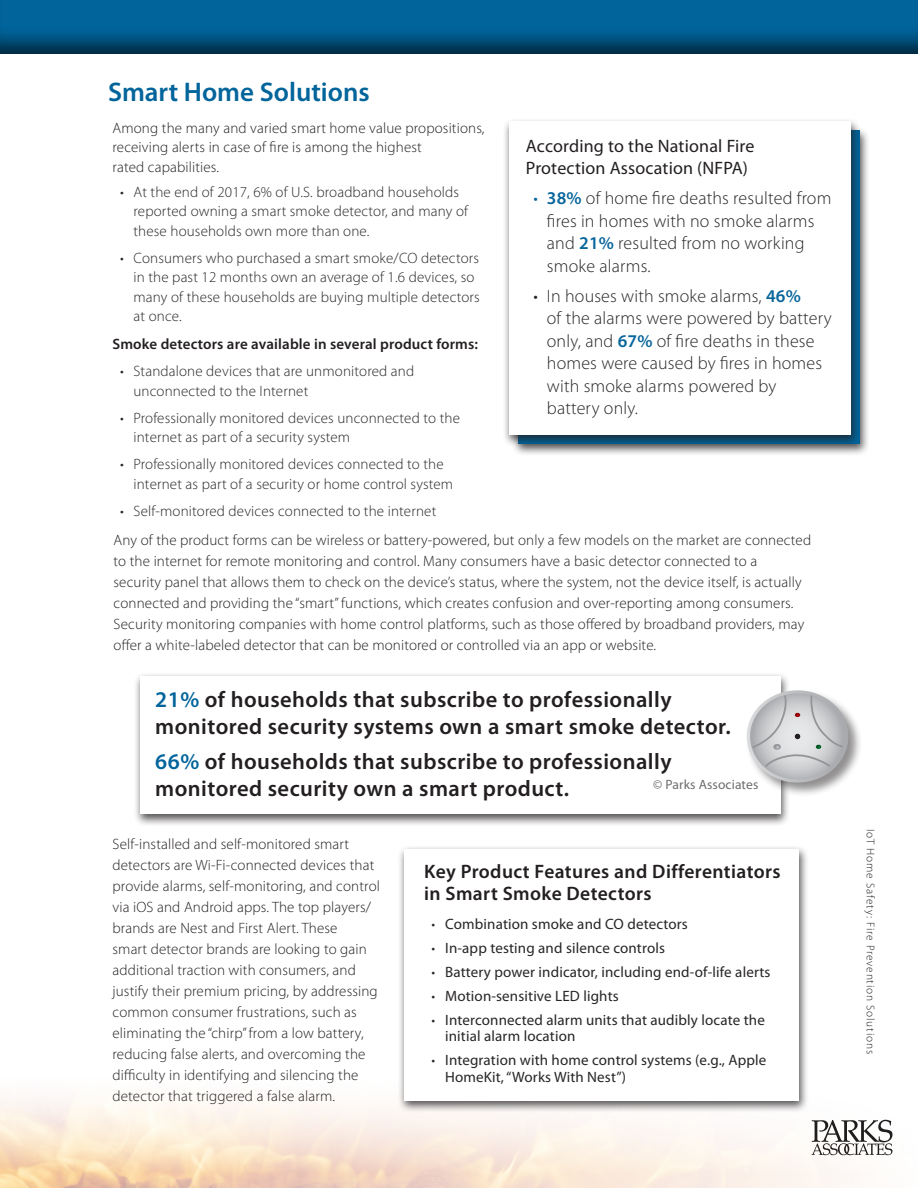
<style>
.page{position:relative;width:918px;height:1188px;background:#fff}
.page>*{position:absolute;margin:0;border:0;box-sizing:border-box;transform-origin:0 0}
.Header_-_Main{font:600 27px "Myriad Pro";color:#01649b}
.Call_Out{font:600 22.5px/27px "Myriad Pro";letter-spacing:.02em;color:#231f20}
.After-Heading{font:600 19.5px/22.5px "Myriad Pro";letter-spacing:.02em;color:#231f20}
.t1{font:300 18px/22.5px "Myriad Pro";letter-spacing:.01em;color:#282526}
.Body_Copy{font:18px/22.5px "Myriad Pro";letter-spacing:.01em;color:#231f20}
.Body_Copy-2{font:300 15px/21px "Myriad Pro";letter-spacing:.01em;color:#231f20}
.t2{font:300 15px/19.5px "Myriad Pro";letter-spacing:.01em;color:#282526}
.t3{font:15px/16.5px "Myriad Pro";letter-spacing:.01em;color:#282526}
.Body_Copy-3{font:600 15px "Myriad Pro";letter-spacing:.01em;color:#231f20}
.Body_Copy-4{font:13.5px "Myriad Pro";letter-spacing:.01em;color:#6c6d70}
.t4{font:300 11.4px "Myriad Pro";letter-spacing:.075em;color:#231f20}
.s1{color:#09669c}
.s2{font-weight:600;color:#09669c}
.s3{color:#01649b}
.s4{font-weight:300}
</style>
<div class="page">
<div style="left:0;top:0;width:918px;height:56px;background:#231f20;opacity:.75"></div>
<div style="left:512px;top:127px;width:358px;height:329px;background:#231f20;opacity:.77"></div>
<div style="left:503px;top:118px;width:358px;height:329px;background:#231f20;opacity:.77"></div>
<div style="left:509px;top:122px;width:342px;height:313px;background:#fff"></div>
<div style="left:134px;top:673px;width:656px;height:153px;background:#231f20;opacity:.77"></div>
<div style="left:140px;top:676px;width:641px;height:138px;background:#fff"></div>
<div style="left:398px;top:845px;width:411px;height:268px;background:#231f20;opacity:.77"></div>
<div style="left:405px;top:849px;width:394px;height:251px;background:#fff"></div>
<svg style="left:812px;top:1120px;width:80px;height:35px"></svg>
<div style="left:746px;top:689px;width:117px;height:108px;background:#231f20;opacity:.5"></div>
<svg style="left:747px;top:690px;width:101px;height:93px;background:#cbcbcd"></svg>
<p class="Header_-_Main" style="left:108px;top:75px;width:263px">Smart Home Solutions</p>
<p class="Body_Copy-2" style="left:112px;top:118px;width:374px;line-height:19.5px">Among the many and varied smart home value propositions, receiving alerts in case of fire is among the highest<br>rated capabilities.</p>
<p class="t2" style="left:134px;top:182px;width:336px;text-indent:-14px">• At the end of 2017, 6% of U.S. broadband households reported owning a smart smoke detector, and many of these households own more than one.</p>
<p class="t2" style="left:134px;top:248px;width:348px;text-indent:-14px">• Consumers who purchased a smart smoke/CO detectors in the past 12 months own an average of 1.6 devices, so many of these households are buying multiple detectors at once.</p>
<p class="Body_Copy-3" style="left:112px;top:335px;width:367px">Smoke detectors are available in several product forms:</p>
<p class="t2" style="left:134px;top:362px;width:282px;text-indent:-14px">• Standalone devices that are unmonitored and unconnected to the Internet</p>
<p class="t2" style="left:134px;top:408px;width:328px;text-indent:-14px">• Professionally monitored devices unconnected to the internet as part of a security system</p>
<p class="t2" style="left:134px;top:455px;width:321px;text-indent:-14px">• Professionally monitored devices connected to the internet as part of a security or home control system</p>
<p class="t2" style="left:120px;top:501px;width:318px">• Self-monitored devices connected to the internet</p>
<p class="Body_Copy" style="left:526px;top:134px;width:230px">According to the National Fire<br>Protection Assocation (NFPA)</p>
<p class="t1" style="left:547px;top:187px;width:286px;text-indent:-14px"><span class="s1">•</span> <span class="s2">38%</span> of home fire deaths resulted from fires in homes with no smoke alarms and <span class="s2">21%</span> resulted from no working smoke alarms.</p>
<p class="t1" style="left:547px;top:284px;width:286px;text-indent:-14px">• In houses with smoke alarms, <span class="s2">46%<br></span>of the alarms were powered by battery only, and <span class="s2">67%</span> of fire deaths in these homes were caused by fires in homes with smoke alarms powered by battery only.</p>
<p class="Body_Copy-2" style="left:114px;top:530px;width:699px">Any of the product forms can be wireless or battery-powered, but only a few models on the market are connected to the internet for remote monitoring and control. Many consumers have a basic detector connected to a<br>security panel that allows them to check on the device’s status, where the system, not the device itself, is actually connected and providing the “smart” functions, which creates confusion and over-reporting among consumers.<br>Security monitoring companies with home control platforms, such as those offered by broadband providers, may offer a white-labeled detector that can be monitored or controlled via an app or website.</p>
<p class="Call_Out" style="left:155px;top:686px;width:577px"><span class="s3">21%</span> of households that subscribe to professionally monitored security systems own a smart smoke detector.</p>
<p class="Call_Out" style="left:155px;top:748px;width:518px"><span class="s3">66%</span> of households that subscribe to professionally monitored security own a smart product.</p>
<p class="Body_Copy-4" style="left:653px;top:776px;width:107px">© Parks Associates</p>
<p class="Body_Copy-2" style="left:112px;top:834px;width:269px">Self-installed and self-monitored smart detectors are Wi-Fi-connected devices that provide alarms, self-monitoring, and control via iOS and Android apps. The top players/ brands are Nest and First Alert. These<br>smart detector brands are looking to gain additional traction with consumers, and justify their premium pricing, by addressing common consumer frustrations, such as eliminating the “chirp” from a low battery, reducing false alerts, and overcoming the difficulty in identifying and silencing the detector that triggered a false alarm.</p>
<p class="After-Heading" style="left:424px;top:860px;width:358px">Key Product Features and Differentiators in Smart Smoke Detectors</p>
<p class="t3" style="left:432px;top:915px;width:258px"><span class="s4">•</span> Combination smoke and CO detectors</p>
<p class="t3" style="left:432px;top:939px;width:235px"><span class="s4">•</span> In-app testing and silence controls</p>
<p class="t3" style="left:432px;top:963px;width:340px"><span class="s4">•</span> Battery power indicator, including end-of-life alerts</p>
<p class="t3" style="left:432px;top:987px;width:189px"><span class="s4">•</span> Motion-sensitive LED lights</p>
<p class="t3" style="left:445px;top:1011px;width:321px;text-indent:-14px"><span class="s4">•</span> Interconnected alarm units that audibly locate the initial alarm location</p>
<p class="t3" style="left:445px;top:1052px;width:323px;text-indent:-14px"><span class="s4">•</span> Integration with home control systems (e.g., Apple<br>HomeKit, “Works With Nest”)</p>
<p class="t4" style="left:878px;top:829px;width:226px;rotate:90deg">IoT Home Safety: Fire Prevention Solutions</p>
</div>
